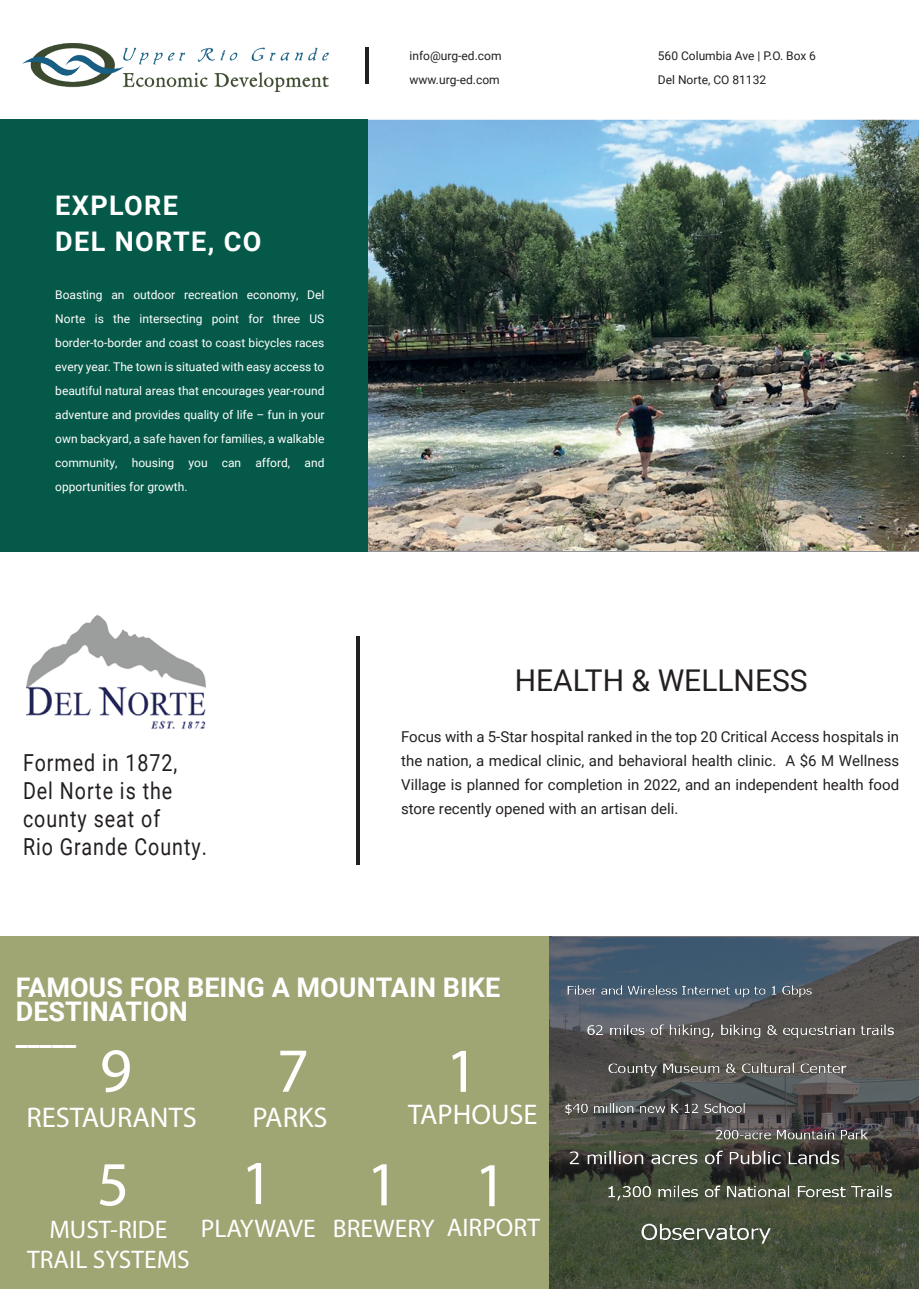
<style>
.page{position:relative;width:919px;height:1289px;background:#fff}
.page>*{position:absolute;margin:0;border:0;box-sizing:border-box;transform-origin:0 0}
.t1{font:63px "Myriad Pro";color:#fff}
.t2{font:30px "Roboto";color:#231f20}
.t3{font:28.5px "Myriad Pro";color:#fff}
.t4{font:700 27px/24px "Roboto";color:#fff}
.t5{font:700 27px/36px "Roboto";letter-spacing:.05em;color:#fff}
.t6{font:25.5px/30.6px "Myriad Pro";color:#fff;text-align:center}
.t7{font:23.4px/28px "Roboto";letter-spacing:.05em;color:#231f20;scale:.84 1}
.t8{font:15px/24px "Roboto";color:#231f20;text-align:justify}
.t9{font:12px/24px "Roboto";color:#fff;text-align:justify}
.t10{font:12px/24px "Roboto";color:#231f20}
</style>
<div class="page">
<img style="left:26px;top:615px;width:180px;height:115px">
<img style="left:22px;top:43px;width:308px;height:48px">
<hr style="left:356px;top:636px;width:3px;height:228px;background:#231f20">
<hr style="left:365px;top:48px;width:3px;height:36px;background:#231f20">
<div style="left:0;top:936px;width:552px;height:352px;background:#a0a574"></div>
<svg style="left:549px;top:936px;width:369px;height:352px;background:#47524f"></svg>
<img style="left:554px;top:964px;width:346px;height:297px">
<div style="left:0;top:120px;width:367px;height:432px;background:#055949"></div>
<img style="left:368px;top:119px;width:550px;height:431px">
<h3 class="t5" style="left:55px;top:187px;width:208px">EXPLORE<br>DEL NORTE, CO</h3>
<p class="t9" style="left:55px;top:282px;width:270px">Boasting an outdoor recreation economy, Del Norte is the intersecting point for three US border-to-border and coast to coast bicycles races every year. The town is situated with easy access to beautiful natural areas that encourages year-round adventure and provides quality of life – fun in your own backyard, a safe haven for families, a walkable community, housing you can afford, and opportunities for growth.</p>
<h3 class="t7" style="left:23px;top:747px;width:220px">Formed in 1872,<br>Del Norte is the county seat of<br>Rio Grande County.</h3>
<p class="t10" style="left:409px;top:43px;width:93px">info@urg-ed.com</p>
<p class="t10" style="left:409px;top:67px;width:92px">www.urg-ed.com</p>
<p class="t10" style="left:657px;top:43px;width:160px">560 Columbia Ave | P.O. Box 6<br>Del Norte, CO 81132</p>
<h2 class="t2" style="left:514px;top:659px;width:294px">HEALTH &amp; WELLNESS</h2>
<p class="t8" style="left:401px;top:724px;width:499px">Focus with a 5-Star hospital ranked in the top 20 Critical Access hospitals in the nation, a medical clinic, and behavioral health clinic. A $6 M Wellness Village is planned for completion in 2022, and an independent health food store recently opened with an artisan deli.</p>
<h3 class="t4" style="left:16px;top:974px;width:486px">FAMOUS FOR BEING A MOUNTAIN BIKE<br>DESTINATION<br>_____</h3>
<h1 class="t1" style="left:100px;top:1031px;width:34px">9</h1>
<h3 class="t3" style="left:26px;top:1099px;width:172px">RESTAURANTS</h3>
<h1 class="t1" style="left:277px;top:1031px;width:34px">7</h1>
<h1 class="t1" style="left:445px;top:1031px;width:34px">1</h1>
<h3 class="t3" style="left:408px;top:1097px;width:131px">TAPHOUSE</h3>
<h3 class="t3" style="left:252px;top:1099px;width:77px">PARKS</h3>
<h1 class="t1" style="left:97px;top:1145px;width:34px">5</h1>
<h3 class="t6" style="left:27px;top:1213px;width:164px">MUST-RIDE<br>TRAIL SYSTEMS</h3>
<h1 class="t1" style="left:241px;top:1143px;width:34px">1</h1>
<h3 class="t6" style="left:201px;top:1212px;width:116px">PLAYWAVE</h3>
<h1 class="t1" style="left:366px;top:1145px;width:34px">1</h1>
<h3 class="t6" style="left:333px;top:1212px;width:103px">BREWERY</h3>
<h1 class="t1" style="left:474px;top:1146px;width:34px">1</h1>
<h3 class="t6" style="left:447px;top:1211px;width:95px">AIRPORT</h3>
</div>
